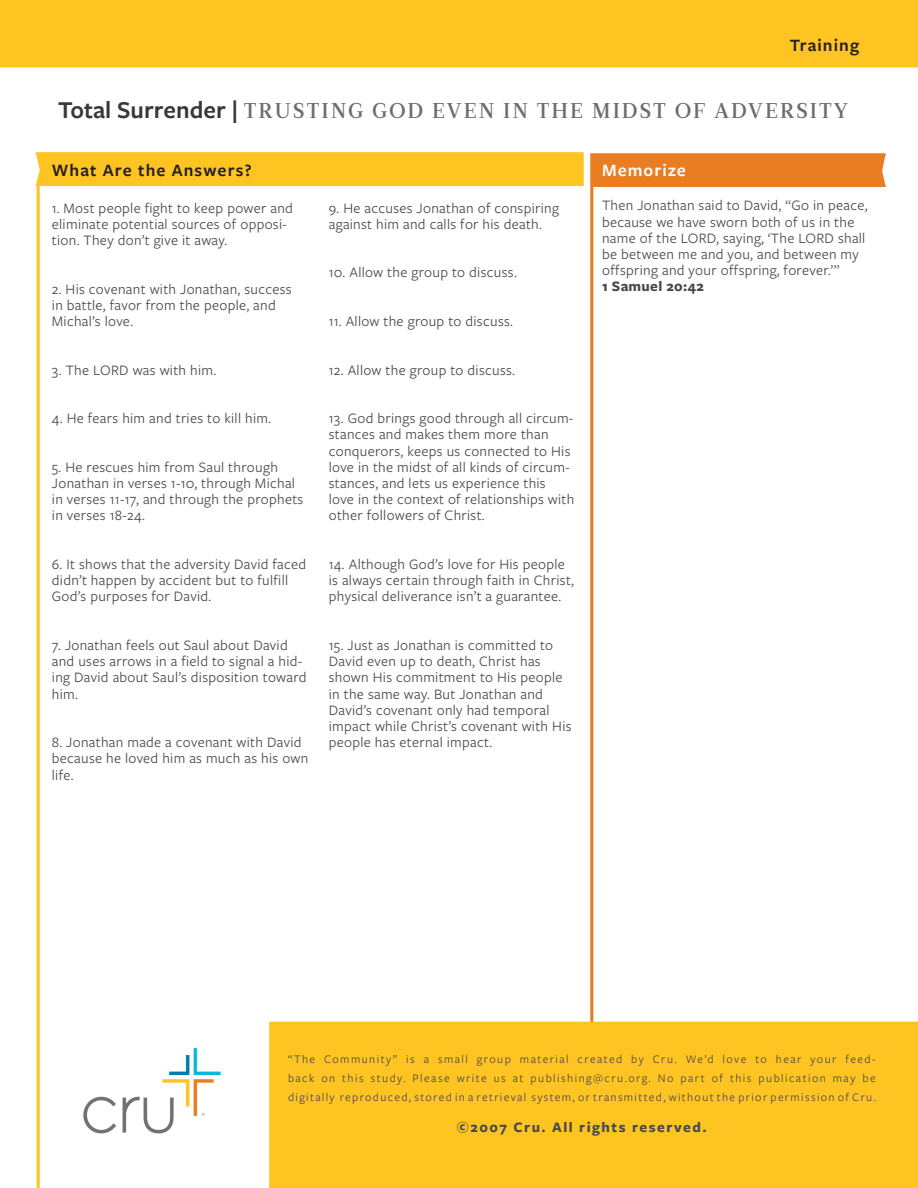
<style>
.page{position:relative;width:918px;height:1188px;background:#fff}
.page>*{position:absolute;margin:0;border:0;box-sizing:border-box;transform-origin:0 0}
.t1{font:21.45px "Leitura Roman 3";letter-spacing:.095em;color:#6c6d70}
.t2{font:600 18px "Freight Sans Pro";letter-spacing:.06em;color:#231f20}
.t3{font:600 18px "Freight Sans Pro";letter-spacing:.06em;color:#fff}
.t4{font:15px/16.2px "Freight Sans Pro";letter-spacing:.02em;color:#494a4b}
.t5{font:700 15px "Freight Sans Pro";letter-spacing:.1em;color:#494a4b}
.t6{font:700 15px "Freight Sans Pro";letter-spacing:.02em;color:#494a4b}
.t7{font:12px/19.2px "Freight Sans Pro";letter-spacing:.12em;color:#494a4b}
.s1{font-family:"Freight Sans Pro";font-weight:600;font-size:25.2px;color:#383839}
</style>
<div class="page">
<img style="left:0;top:0;width:918px;height:1188px">
<p class="t2" style="left:790px;top:33px;width:71px">Training</p>
<p class="t1" style="left:58px;top:96px;width:791px"><span class="s1">Total Surrender |</span> TRUSTING GOD EVEN IN THE MIDST OF ADVERSITY</p>
<p class="t2" style="left:52px;top:158px;width:201px">What Are the Answers?</p>
<p class="t3" style="left:602px;top:158px;width:85px">Memorize</p>
<p class="t4" style="left:52px;top:199px;width:243px">1. Most people fight to keep power and eliminate potential sources of opposi&shy;tion. They don’t give it away.</p>
<p class="t4" style="left:52px;top:280px;width:241px">2. His covenant with Jonathan, success in battle, favor from the people, and<br>Michal’s love.</p>
<p class="t4" style="left:52px;top:361px;width:166px">3. The LORD was with him.</p>
<p class="t4" style="left:52px;top:410px;width:221px">4. He fears him and tries to kill him.</p>
<p class="t4" style="left:52px;top:458px;width:253px">5. He rescues him from Saul through Jonathan in verses 1-10, through Michal in verses 11-17, and through the prophets in verses 18-24.</p>
<p class="t4" style="left:52px;top:555px;width:256px">6. It shows that the adversity David faced didn’t happen by accident but to fulfill<br>God’s purposes for David.</p>
<p class="t4" style="left:52px;top:636px;width:256px">7. Jonathan feels out Saul about David and uses arrows in a field to signal a hid&shy;ing David about Saul’s disposition toward him.</p>
<p class="t4" style="left:52px;top:734px;width:258px">8. Jonathan made a covenant with David because he loved him as much as his own life.</p>
<p class="t4" style="left:602px;top:197px;width:267px">Then Jonathan said to David, “Go in peace, because we have sworn both of us in the name of the LORD, saying, ‘The LORD shall be between me and you, and between my offspring and your offspring, forever.’”</p>
<p class="t6" style="left:602px;top:276px;width:103px">1 Samuel 20:42</p>
<p class="t4" style="left:329px;top:199px;width:232px">9. He accuses Jonathan of conspiring against him and calls for his death.</p>
<p class="t4" style="left:329px;top:264px;width:190px">10. Allow the group to discuss.</p>
<p class="t4" style="left:329px;top:312px;width:186px">11. Allow the group to discuss.</p>
<p class="t4" style="left:329px;top:361px;width:188px">12. Allow the group to discuss.</p>
<p class="t4" style="left:329px;top:410px;width:247px">13. God brings good through all circum&shy;stances and makes them more than conquerors, keeps us connected to His love in the midst of all kinds of circum&shy;stances, and lets us experience this love in the context of relationships with other followers of Christ.</p>
<p class="t4" style="left:329px;top:555px;width:247px">14. Although God’s love for His people is always certain through faith in Christ, physical deliverance isn’t a guarantee.</p>
<p class="t4" style="left:329px;top:636px;width:244px">15. Just as Jonathan is committed to David even up to death, Christ has shown His commitment to His people in the same way. But Jonathan and David’s covenant only had temporal impact while Christ’s covenant with His people has eternal impact.</p>
<p class="t7" style="left:288px;top:1049px;width:589px">“The Community” is a small group material created by Cru. We’d love to hear your feed&shy;back on this study. Please write us at publishing@cru.org. No part of this publication may be</p>
<p class="t7" style="left:288px;top:1087px;width:589px">digitally reproduced, stored in a retrieval system, or transmitted, without the prior permission of Cru.</p>
<p class="t5" style="left:457px;top:1117px;width:251px">©2007 Cru. All rights reserved.</p>
</div>
